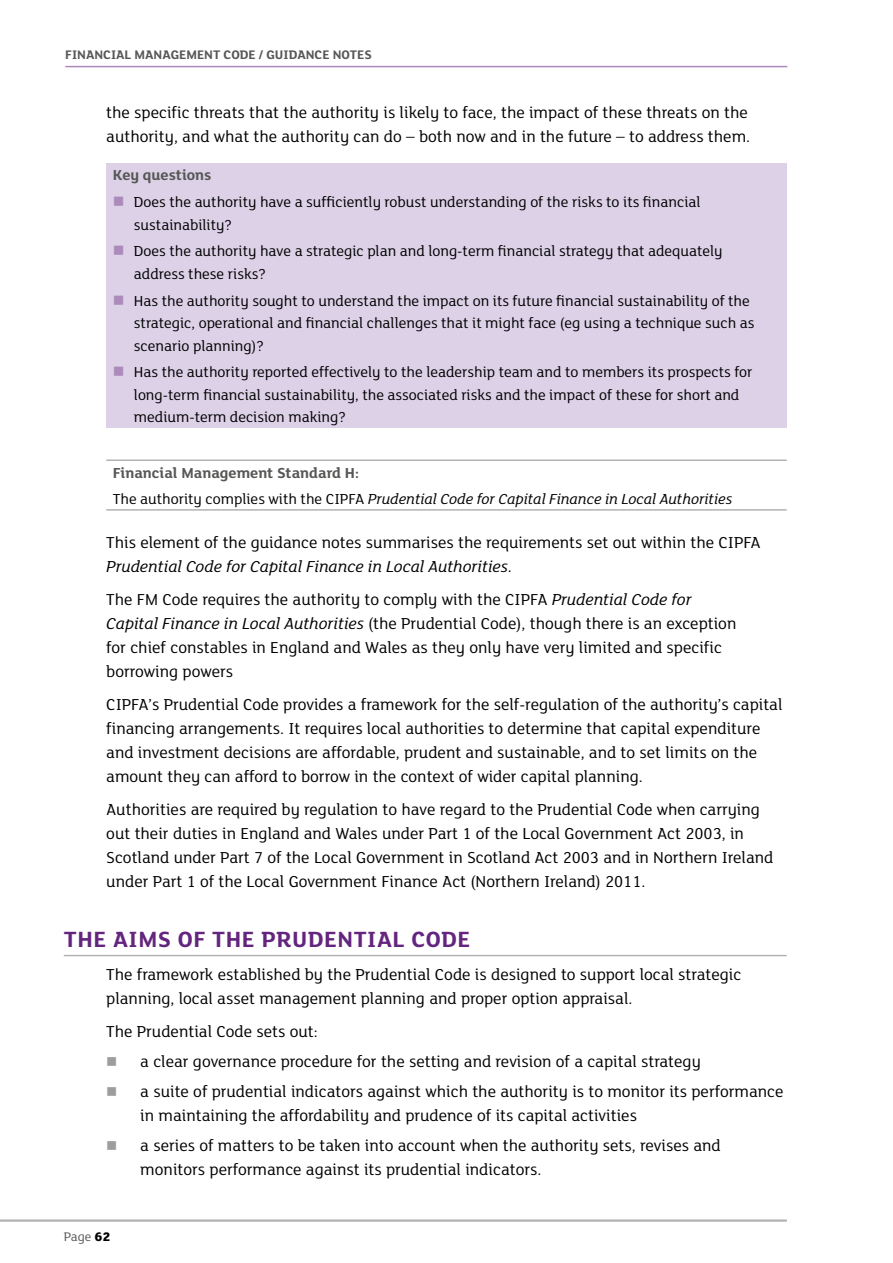
<style>
.page{position:relative;width:893px;height:1263px;background:#fff}
.page>*{position:absolute;margin:0;border:0;box-sizing:border-box;transform-origin:0 0}
.HeadA{font:700 24px "FS Lola";letter-spacing:.025em;color:#64257e}
.Body{font:17.25px/24px "FS Lola";color:#000}
.t1{font:15.75px/22.5px "FS Lola";color:#000}
.TableText{font:italic 15.75px "FS Lola";color:#000}
.TableTextBold{font:700 15.75px "FS Lola";color:#575756}
.t2{font:700 13.5px "FS Lola";color:#575756}
.t3{font:13.5px "FS Lola";color:#575756}
.s1{font-style:normal}
.s2{font-style:italic}
.s3{font-weight:800;color:#000}
</style>
<div class="page">
<hr style="left:65px;top:66px;width:722px;height:1px;background:#ac8bbc">
<hr style="left:0;top:1219px;width:787px;height:3px;background:#b3b2b2">
<hr style="left:64px;top:955px;width:723px;height:1px;background:#b3b2b2">
<div style="left:106px;top:163px;width:681px;height:265px;background:#dcd1e7"></div>
<hr style="left:106px;top:459px;width:681px;height:2px;background:#b3b2b2">
<hr style="left:106px;top:509px;width:681px;height:2px;background:#b3b2b2">
<p class="t2" style="left:65px;top:46px;width:308px">FINANCIAL MANAGEMENT CODE / GUIDANCE NOTES</p>
<p class="Body" style="left:106px;top:100px;width:645px">the specific threats that the authority is likely to face, the impact of these threats on the authority, and what the authority can do – both now and in the future – to address them.</p>
<p class="TableTextBold" style="left:113px;top:164px;width:100px">Key questions</p>
<p class="t1" style="left:134px;top:190px;width:568px">Does the authority have a sufficiently robust understanding of the risks to its financial sustainability?</p>
<p class="t1" style="left:134px;top:239px;width:590px">Does the authority have a strategic plan and long-term financial strategy that adequately address these risks?</p>
<p class="t1" style="left:134px;top:289px;width:622px">Has the authority sought to understand the impact on its future financial sustainability of the strategic, operational and financial challenges that it might face (eg using a technique such as scenario planning)?</p>
<p class="t1" style="left:134px;top:360px;width:620px">Has the authority reported effectively to the leadership team and to members its prospects for long-term financial sustainability, the associated risks and the impact of these for short and medium-term decision making?</p>
<p class="TableTextBold" style="left:113px;top:462px;width:248px">Financial Management Standard H:</p>
<p class="TableText" style="left:113px;top:489px;width:621px"><span class="s1">The authority complies with the CIPFA</span> Prudential Code for Capital Finance in Local Authorities</p>
<p class="Body" style="left:106px;top:530px;width:656px">This element of the guidance notes summarises the requirements set out within the CIPFA<br><span class="s2">Prudential Code for Capital Finance in Local Authorities</span>.</p>
<p class="Body" style="left:106px;top:587px;width:632px">The FM Code requires the authority to comply with the CIPFA <span class="s2">Prudential Code for Capital Finance in Local Authorities</span> (the Prudential Code), though there is an exception for chief constables in England and Wales as they only have very limited and specific borrowing powers</p>
<p class="Body" style="left:106px;top:692px;width:678px">CIPFA’s Prudential Code provides a framework for the self-regulation of the authority’s capital financing arrangements. It requires local authorities to determine that capital expenditure and investment decisions are affordable, prudent and sustainable, and to set limits on the amount they can afford to borrow in the context of wider capital planning.</p>
<p class="Body" style="left:106px;top:797px;width:669px">Authorities are required by regulation to have regard to the Prudential Code when carrying out their duties in England and Wales under Part 1 of the Local Government Act 2003, in Scotland under Part 7 of the Local Government in Scotland Act 2003 and in Northern Ireland under Part 1 of the Local Government Finance Act (Northern Ireland) 2011.</p>
<p class="HeadA" style="left:64px;top:923px;width:408px">THE AIMS OF THE PRUDENTIAL CODE</p>
<p class="Body" style="left:106px;top:962px;width:636px">The framework established by the Prudential Code is designed to support local strategic planning, local asset management planning and proper option appraisal.</p>
<p class="Body" style="left:106px;top:1019px;width:213px">The Prudential Code sets out:</p>
<p class="Body" style="left:140px;top:1049px;width:562px">a clear governance procedure for the setting and revision of a capital strategy</p>
<p class="Body" style="left:140px;top:1079px;width:645px">a suite of prudential indicators against which the authority is to monitor its performance in maintaining the affordability and prudence of its capital activities</p>
<p class="Body" style="left:140px;top:1133px;width:582px">a series of matters to be taken into account when the authority sets, revises and monitors performance against its prudential indicators.</p>
<p class="t3" style="left:64px;top:1227px;width:48px">Page <span class="s3">62</span></p>
</div>
